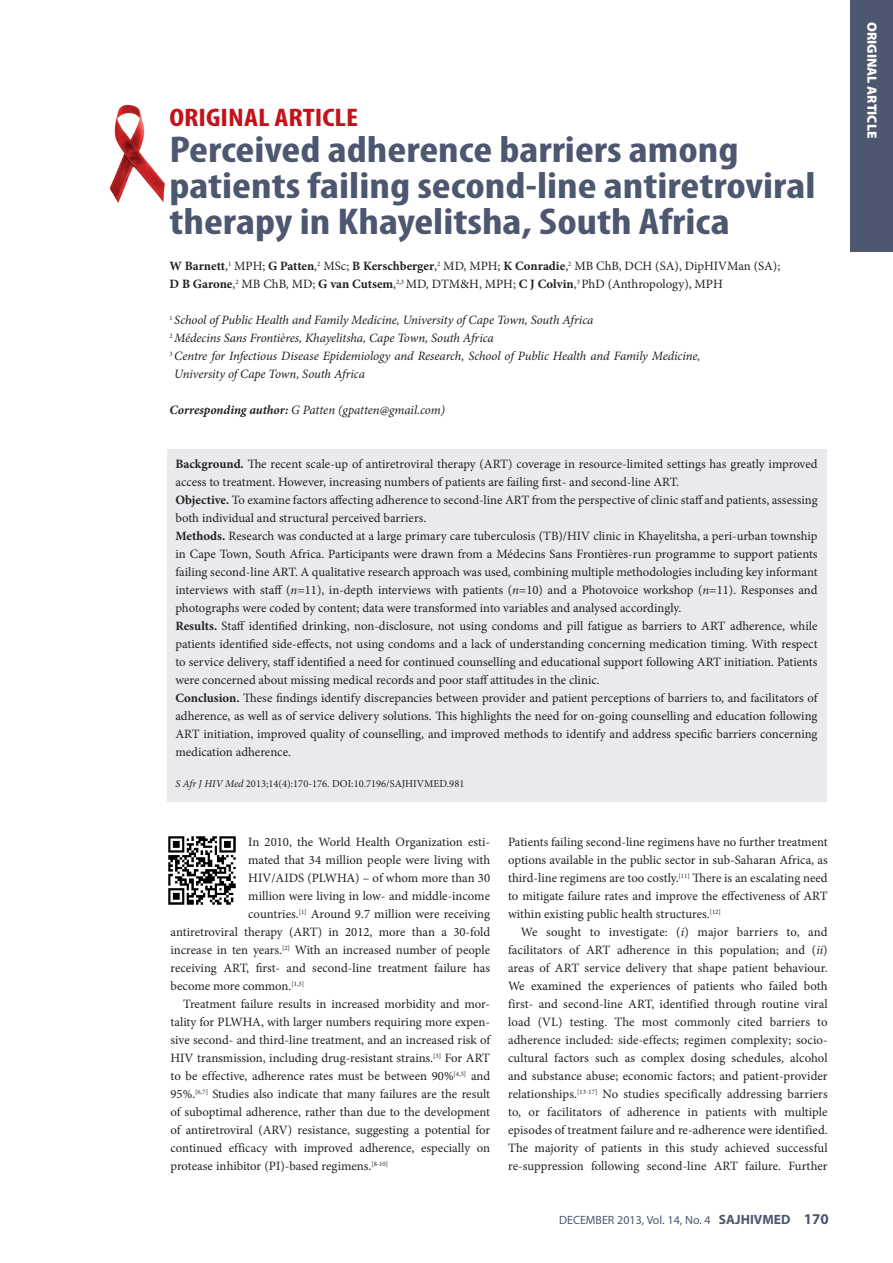
<style>
.page{position:relative;width:893px;height:1263px;background:#fff}
.page>*{position:absolute;margin:0;border:0;box-sizing:border-box;transform-origin:0 0}
.A_HEAD{font:700 condensed 37.5px/36px "Myriad Pro";color:#4d5770;scale:1.2 1}
.AA_HEAD{font:700 condensed 25.5px "Myriad Pro";color:#c4121a;scale:1.2 1}
.t1{font:900 13.5px "Myriad Pro";color:#fff}
.BODY_TEXT_1ST_PARAGR{font:12.75px/18px "Minion Pro";color:#231f20;text-align:justify}
.BODY_COPY{font:12.75px/18px "Minion Pro";color:#231f20;text-align:justify}
.AUTHORS_DETAILS{font:italic 12.75px/18px "Minion Pro";letter-spacing:-.01em;color:#231f20}
.AUTHORS_NAME___DEGRE{font:12.75px/18px "Minion Pro";color:#231f20}
.CORRESPONDING_AUTHOR{font:italic 12.75px "Minion Pro";letter-spacing:-.005em;color:#231f20}
.t2{font:12px "Myriad Pro";color:#4d5770}
.S_AFR_J_HIV_MED{font:10.5px "Minion Pro";color:#231f20}
.s1{font-weight:700}
.s2{font-style:italic}
.s3{font-weight:700;font-size:13.5px}
.s4{font-weight:700;font-size:15px}
</style>
<div class="page">
<div style="left:850px;top:0;width:43px;height:252px;background:#4d5770"></div>
<img style="left:110px;top:105px;width:55px;height:98px">
<div style="left:167px;top:449px;width:659px;height:352px;background:#e9eaee"></div>
<img style="left:168px;top:837px;width:67px;height:67px">
<h5 class="AA_HEAD" style="left:170px;top:103px;width:159px">ORIGINAL ARTICLE</h5>
<h1 class="A_HEAD" style="left:170px;top:132px;width:540px">Perceived adherence barriers among patients failing second-line antiretroviral therapy in Khayelitsha, South Africa</h1>
<p class="AUTHORS_NAME___DEGRE" style="left:170px;top:257px;width:612px"><span class="s1">W Barnett</span>,<sup>1</sup> MPH; <span class="s1">G Patten</span>,<sup>2</sup> MSc; <span class="s1">B Kerschberger</span>,<sup>2</sup> MD, MPH; <span class="s1">K Conradie</span>,<sup>2</sup> MB ChB, DCH (SA), DipHIVMan (SA);<br><span class="s1">D B Garone</span>,<sup>2</sup> MB ChB, MD; <span class="s1">G van Cutsem</span>,<sup>2,3</sup> MD, DTM&amp;H, MPH; <span class="s1">C J Colvin</span>,<sup>3</sup> PhD (Anthropology), MPH</p>
<p class="AUTHORS_DETAILS" style="left:170px;top:311px;width:425px"><sup>1</sup> School of Public Health and Family Medicine, University of Cape Town, South Africa</p>
<p class="AUTHORS_DETAILS" style="left:170px;top:329px;width:326px"><sup>2</sup> Médecins Sans Frontières, Khayelitsha, Cape Town, South Africa</p>
<p class="AUTHORS_DETAILS" style="left:174px;top:347px;width:528px;text-indent:-5px"><sup>3</sup> Centre for Infectious Disease Epidemiology and Research, School of Public Health and Family Medicine,<br>University of Cape Town, South Africa</p>
<p class="CORRESPONDING_AUTHOR" style="left:170px;top:401px;width:277px"><span class="s1">Corresponding author:</span> G Patten (gpatten@gmail.com)</p>
<p class="BODY_TEXT_1ST_PARAGR" style="left:175px;top:455px;width:644px"><span class="s1">Background.</span> The recent scale-up of antiretroviral therapy (ART) coverage in resource-limited settings has greatly improved access to treatment. However, increasing numbers of patients are failing first- and second-line ART.</p>
<p class="BODY_TEXT_1ST_PARAGR" style="left:175px;top:491px;width:644px"><span class="s1">Objective.</span> To examine factors affecting adherence to second-line ART from the perspective of clinic staff and patients, assessing both individual and structural perceived barriers.</p>
<p class="BODY_TEXT_1ST_PARAGR" style="left:175px;top:527px;width:644px"><span class="s1">Methods.</span> Research was conducted at a large primary care tuberculosis (TB)/HIV clinic in Khayelitsha, a peri-urban township in Cape Town, South Africa. Participants were drawn from a Médecins Sans Frontières-run programme to support patients failing second-line ART. A qualitative research approach was used, combining multiple methodologies including key informant interviews with staff (<span class="s2">n</span>=11), in-depth interviews with patients (<span class="s2">n</span>=10) and a Photovoice workshop (<span class="s2">n</span>=11). Responses and photographs were coded by content; data were transformed into variables and analysed accordingly.</p>
<p class="BODY_TEXT_1ST_PARAGR" style="left:175px;top:617px;width:644px"><span class="s1">Results.</span> Staff identified drinking, non-disclosure, not using condoms and pill fatigue as barriers to ART adherence, while patients identified side-effects, not using condoms and a lack of understanding concerning medication timing. With respect to service delivery, staff identified a need for continued counselling and educational support following ART initiation. Patients were concerned about missing medical records and poor staff attitudes in the clinic.</p>
<p class="BODY_TEXT_1ST_PARAGR" style="left:175px;top:689px;width:644px"><span class="s1">Conclusion.</span> These findings identify discrepancies between provider and patient perceptions of barriers to, and facilitators of adherence, as well as of service delivery solutions. This highlights the need for on-going counselling and education following ART initiation, improved quality of counselling, and improved methods to identify and address specific barriers concerning medication adherence.</p>
<p class="S_AFR_J_HIV_MED" style="left:175px;top:777px;width:290px"><span class="s2">S Afr J HIV Med</span> 2013;14(4):170-176. DOI:10.7196/SAJHIVMED.981</p>
<p class="BODY_TEXT_1ST_PARAGR" style="left:248px;top:833px;width:242px">In 2010, the World Health Organization esti-</p>
<p class="BODY_TEXT_1ST_PARAGR" style="left:248px;top:851px;width:243px">mated that 34 million people were living with</p>
<p class="BODY_TEXT_1ST_PARAGR" style="left:248px;top:869px;width:243px">HIV/AIDS (PLWHA) – of whom more than 30</p>
<p class="BODY_TEXT_1ST_PARAGR" style="left:248px;top:887px;width:243px">million were living in low- and middle-income</p>
<p class="BODY_TEXT_1ST_PARAGR" style="left:248px;top:905px;width:243px">countries.<sup>[1]</sup> Around 9.7 million were receiving</p>
<p class="BODY_TEXT_1ST_PARAGR" style="left:171px;top:923px;width:321px">antiretroviral therapy (ART) in 2012, more than a 30-fold</p>
<p class="BODY_TEXT_1ST_PARAGR" style="left:171px;top:941px;width:321px">increase in ten years.<sup>[2]</sup> With an increased number of people</p>
<p class="BODY_TEXT_1ST_PARAGR" style="left:171px;top:959px;width:321px">receiving ART, first- and second-line treatment failure has</p>
<p class="BODY_TEXT_1ST_PARAGR" style="left:171px;top:977px;width:135px">become more common.<sup>[1,3]</sup></p>
<p class="BODY_COPY" style="left:171px;top:995px;width:321px;text-indent:13px">Treatment failure results in increased morbidity and mor&shy;tality for PLWHA, with larger numbers requiring more expen&shy;sive second- and third-line treatment, and an increased risk of HIV transmission, including drug-resistant strains.<sup>[3]</sup> For ART to be effective, adherence rates must be between 90%<sup>[4,5]</sup> and 95%.<sup>[6,7]</sup> Studies also indicate that many failures are the result of suboptimal adherence, rather than due to the development of antiretroviral (ARV) resistance, suggesting a potential for continued efficacy with improved adherence, especially on protease inhibitor (PI)-based regimens.<sup>[8-10]</sup></p>
<p class="BODY_TEXT_1ST_PARAGR" style="left:508px;top:833px;width:321px">Patients failing second-line regimens have no further treatment options available in the public sector in sub-Saharan Africa, as third-line regimens are too costly.<sup>[11]</sup> There is an escalating need to mitigate failure rates and improve the effectiveness of ART within existing public health structures.<sup>[12]</sup></p>
<p class="BODY_COPY" style="left:508px;top:923px;width:321px;text-indent:13px">We sought to investigate: (<span class="s2">i</span>) major barriers to, and facilitators of ART adherence in this population; and (<span class="s2">ii</span>) areas of ART service delivery that shape patient behaviour.<br>We examined the experiences of patients who failed both first- and second-line ART, identified through routine viral load (VL) testing. The most commonly cited barriers to adherence included: side-effects; regimen complexity; socio&shy;cultural factors such as complex dosing schedules, alcohol and substance abuse; economic factors; and patient-provider relationships.<sup>[13-17]</sup> No studies specifically addressing barriers to, or facilitators of adherence in patients with multiple episodes of treatment failure and re-adherence were identified.<br>The majority of patients in this study achieved successful re-suppression following second-line ART failure. Further</p>
<p class="t2" style="left:559px;top:1213px;width:271px">DECEMBER 2013, Vol. 14, No. 4 <span class="s3">SAJHIVMED</span> <span class="s4">170</span></p>
<p class="t1" style="left:880px;top:22px;width:118px;rotate:90deg">ORIGINAL ARTICLE</p>
</div>
